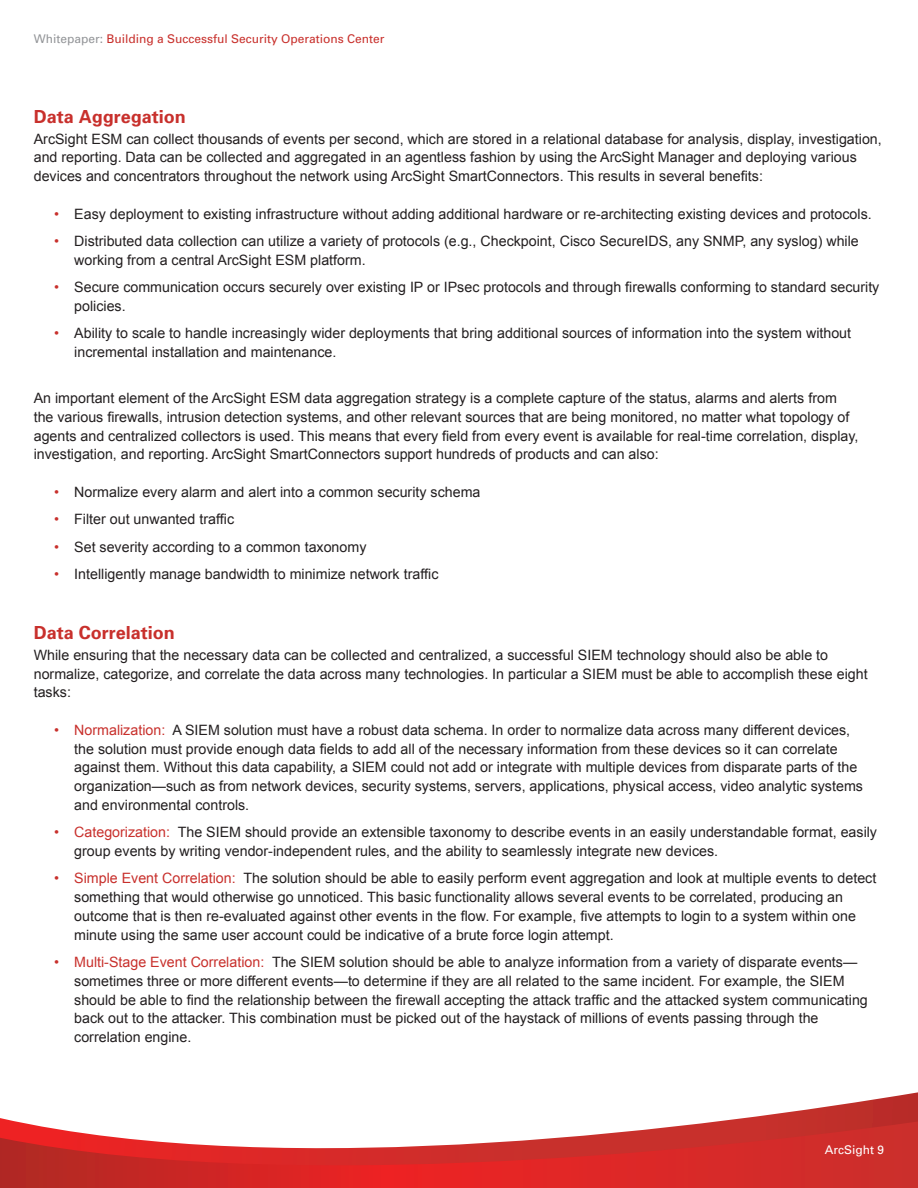
<style>
.page{position:relative;width:918px;height:1188px;background:#fff}
.page>*{position:absolute;margin:0;border:0;box-sizing:border-box;transform-origin:0 0}
.t1{font:700 18px "Univers";color:#c8302c}
.t2{font:14.25px/18.8px "Arial";color:#231f20}
.t3{font:12px "Univers";color:#c8302c}
.t4{font:12px "Univers";color:#fff}
.s1{color:#939598}
.s2{color:#c8302c}
</style>
<div class="page">
<svg style="left:0;top:1092px;width:918px;height:29px"></svg>
<svg style="left:0;top:1121px;width:918px;height:67px"></svg>
<p class="t3" style="left:34px;top:32px;width:352px"><span class="s1">Whitepaper:</span> Building a Successful Security Operations Center</p>
<p class="t1" style="left:34px;top:105px;width:154px">Data Aggregation</p>
<p class="t2" style="left:34px;top:129px;width:850px">ArcSight ESM can collect thousands of events per second, which are stored in a relational database for analysis, display, investigation, and reporting. Data can be collected and aggregated in an agentless fashion by using the ArcSight Manager and deploying various devices and concentrators throughout the network using ArcSight SmartConnectors. This results in several benefits:</p>
<p class="t2" style="left:54px;top:204px;width:819px"><span class="s2">•</span> Easy deployment to existing infrastructure without adding additional hardware or re-architecting existing devices and protocols.</p>
<p class="t2" style="left:74px;top:232px;width:786px;text-indent:-20px"><span class="s2">•</span> Distributed data collection can utilize a variety of protocols (e.g., Checkpoint, Cisco SecureIDS, any SNMP, any syslog) while working from a central ArcSight ESM platform.</p>
<p class="t2" style="left:74px;top:278px;width:807px;text-indent:-20px"><span class="s2">•</span> Secure communication occurs securely over existing IP or IPsec protocols and through firewalls conforming to standard security policies.</p>
<p class="t2" style="left:74px;top:324px;width:778px;text-indent:-20px"><span class="s2">•</span> Ability to scale to handle increasingly wider deployments that bring additional sources of information into the system without incremental installation and maintenance.</p>
<p class="t2" style="left:34px;top:389px;width:826px">An important element of the ArcSight ESM data aggregation strategy is a complete capture of the status, alarms and alerts from the various firewalls, intrusion detection systems, and other relevant sources that are being monitored, no matter what topology of agents and centralized collectors is used. This means that every field from every event is available for real-time correlation, display, investigation, and reporting. ArcSight SmartConnectors support hundreds of products and can also:</p>
<p class="t2" style="left:54px;top:483px;width:428px"><span class="s2">•</span> Normalize every alarm and alert into a common security schema</p>
<p class="t2" style="left:54px;top:510px;width:182px"><span class="s2">•</span> Filter out unwanted traffic</p>
<p class="t2" style="left:54px;top:538px;width:314px"><span class="s2">•</span> Set severity according to a common taxonomy</p>
<p class="t2" style="left:54px;top:565px;width:386px"><span class="s2">•</span> Intelligently manage bandwidth to minimize network traffic</p>
<p class="t1" style="left:34px;top:621px;width:143px">Data Correlation</p>
<p class="t2" style="left:34px;top:646px;width:835px">While ensuring that the necessary data can be collected and centralized, a successful SIEM technology should also be able to normalize, categorize, and correlate the data across many technologies. In particular a SIEM must be able to accomplish these eight tasks:</p>
<p class="t2" style="left:74px;top:721px;width:790px;text-indent:-20px"><span class="s2">• Normalization:</span> A SIEM solution must have a robust data schema. In order to normalize data across many different devices, the solution must provide enough data fields to add all of the necessary information from these devices so it can correlate against them. Without this data capability, a SIEM could not add or integrate with multiple devices from disparate parts of the organization—such as from network devices, security systems, servers, applications, physical access, video analytic systems and environmental controls.</p>
<p class="t2" style="left:74px;top:823px;width:804px;text-indent:-20px"><span class="s2">• Categorization:</span> The SIEM should provide an extensible taxonomy to describe events in an easily understandable format, easily group events by writing vendor-independent rules, and the ability to seamlessly integrate new devices.</p>
<p class="t2" style="left:74px;top:869px;width:804px;text-indent:-20px"><span class="s2">• Simple Event Correlation:</span> The solution should be able to easily perform event aggregation and look at multiple events to detect something that would otherwise go unnoticed. This basic functionality allows several events to be correlated, producing an outcome that is then re-evaluated against other events in the flow. For example, five attempts to login to a system within one minute using the same user account could be indicative of a brute force login attempt.</p>
<p class="t2" style="left:74px;top:953px;width:795px;text-indent:-20px"><span class="s2">• Multi-Stage Event Correlation:</span> The SIEM solution should be able to analyze information from a variety of disparate events— sometimes three or more different events—to determine if they are all related to the same incident. For example, the SIEM should be able to find the relationship between the firewall accepting the attack traffic and the attacked system communicating back out to the attacker. This combination must be picked out of the haystack of millions of events passing through the correlation engine.</p>
<p class="t4" style="left:825px;top:1142px;width:61px">ArcSight 9</p>
</div>
